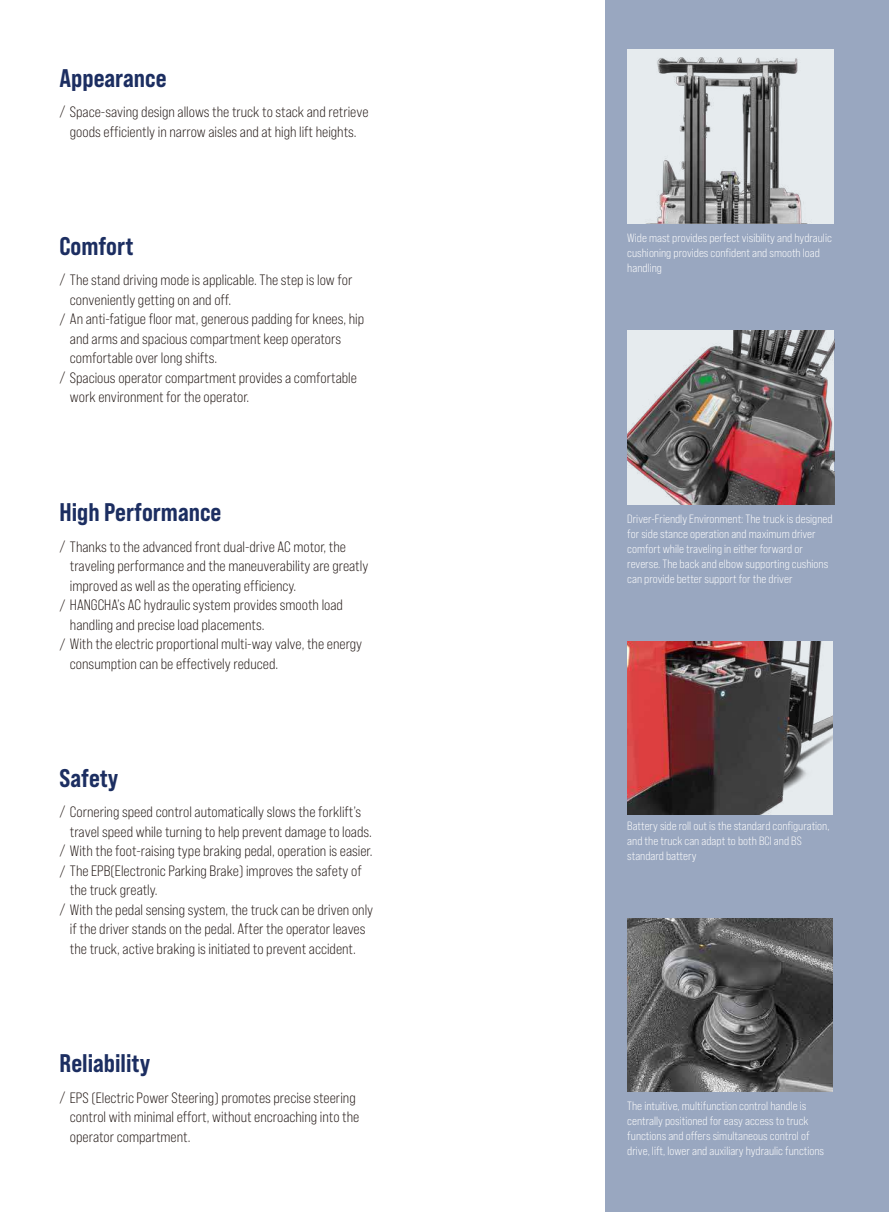
<style>
.page{position:relative;width:889px;height:1212px;background:#fff}
.page>*{position:absolute;margin:0;border:0;box-sizing:border-box;transform-origin:0 0}
.t1{font:25.5px "Bebas Neue Pro Sm E Eb";color:#1c2e61}
.t2{font:15px/19.5px "Bebas Neue Pro Sm E Bk";color:#221815}
.t3{font:12px/15px "Bebas Neue Pro Sm E Bk";color:#fff}
</style>
<div class="page">
<div style="left:605px;top:0;width:284px;height:1212px;background:#99a7c0"></div>
<img style="left:627px;top:641px;width:205px;height:173px">
<img style="left:627px;top:330px;width:207px;height:174px">
<img style="left:627px;top:918px;width:205px;height:173px">
<img style="left:627px;top:49px;width:207px;height:174px">
<h1 class="t1" style="left:60px;top:63px;width:109px">Appearance</h1>
<p class="t2" style="left:60px;top:102px;width:310px;text-align:center">/ Space-saving design allows the truck to stack and retrieve goods efficiently in narrow aisles and at high lift heights.</p>
<h1 class="t1" style="left:60px;top:231px;width:75px">Comfort</h1>
<p class="t2" style="left:60px;top:270px;width:294px">/ The stand driving mode is applicable. The step is low for</p>
<p class="t2" style="left:60px;top:309px;width:306px">/ An anti-fatigue floor mat, generous padding for knees, hip</p>
<p class="t2" style="left:70px;top:290px;width:163px">conveniently getting on and off.</p>
<p class="t2" style="left:70px;top:329px;width:273px">and arms and spacious compartment keep operators comfortable over long shifts.</p>
<p class="t2" style="left:70px;top:387px;width:181px">work environment for the operator.</p>
<p class="t2" style="left:60px;top:368px;width:299px">/ Spacious operator compartment provides a comfortable</p>
<h1 class="t1" style="left:60px;top:497px;width:163px">High Performance</h1>
<p class="t2" style="left:60px;top:537px;width:288px">/ Thanks to the advanced front dual-drive AC motor, the</p>
<p class="t2" style="left:70px;top:556px;width:300px">traveling performance and the maneuverability are greatly improved as well as the operating efficiency.</p>
<p class="t2" style="left:70px;top:615px;width:196px">handling and precise load placements.</p>
<p class="t2" style="left:70px;top:654px;width:210px">consumption can be effectively reduced.</p>
<p class="t2" style="left:60px;top:595px;width:285px">/ HANGCHA’s AC hydraulic system provides smooth load</p>
<p class="t2" style="left:60px;top:634px;width:304px">/ With the electric proportional multi-way valve, the energy</p>
<h1 class="t1" style="left:60px;top:763px;width:60px">Safety</h1>
<p class="t2" style="left:60px;top:802px;width:303px">/ Cornering speed control automatically slows the forklift’s</p>
<p class="t2" style="left:70px;top:822px;width:303px">travel speed while turning to help prevent damage to loads.</p>
<p class="t2" style="left:60px;top:841px;width:314px">/ With the foot-raising type braking pedal, operation is easier.</p>
<p class="t2" style="left:60px;top:861px;width:304px">/ The EPB(Electronic Parking Brake) improves the safety of</p>
<p class="t2" style="left:60px;top:900px;width:315px">/ With the pedal sensing system, the truck can be driven only</p>
<p class="t2" style="left:70px;top:880px;width:89px">the truck greatly.</p>
<p class="t2" style="left:70px;top:919px;width:297px">if the driver stands on the pedal. After the operator leaves the truck, active braking is initiated to prevent accident.</p>
<h1 class="t1" style="left:60px;top:1048px;width:92px">Reliability</h1>
<p class="t2" style="left:70px;top:1087px;width:291px;text-indent:-10px">/ EPS (Electric Power Steering) promotes precise steering control with minimal effort, without encroaching into the operator compartment.</p>
<p class="t3" style="left:627px;top:230px;width:206px">Wide mast provides perfect visibility and hydraulic cushioning provides confident and smooth load handling</p>
<p class="t3" style="left:627px;top:511px;width:207px">Driver-Friendly Environment: The truck is designed for side stance operation and maximum driver comfort while traveling in either forward or reverse. The back and elbow supporting cushions can provide better support for the driver</p>
<p class="t3" style="left:627px;top:818px;width:204px">Battery side roll out is the standard configuration, and the truck can adapt to both BCI and BS standard battery</p>
<p class="t3" style="left:627px;top:1098px;width:198px">The intuitive, multifunction control handle is centrally positioned for easy access to truck functions and offers simultaneous control of drive, lift, lower and auxiliary hydraulic functions</p>
</div>
